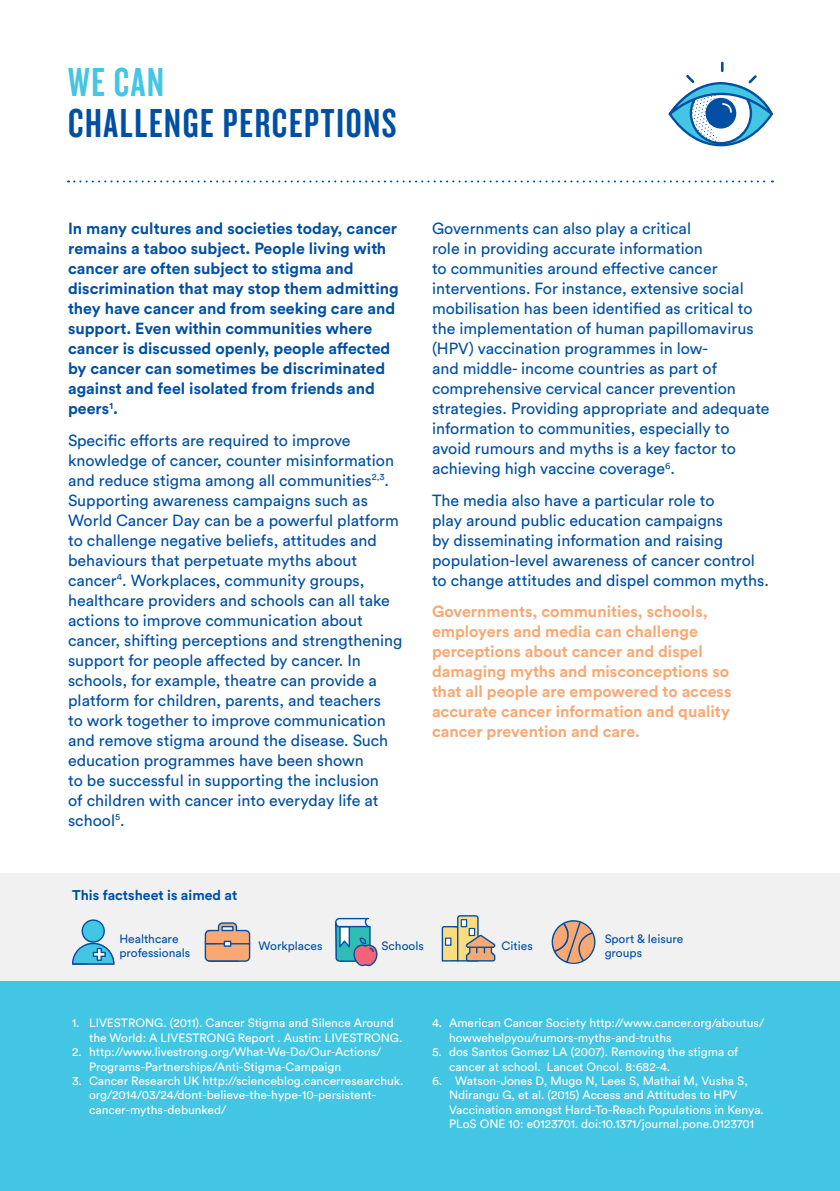
<style>
.page{position:relative;width:840px;height:1191px;background:#fff}
.page>*{position:absolute;margin:0;border:0;box-sizing:border-box;transform-origin:0 0}
.t1{font:42px "Knockout HTF48 Featherweight";letter-spacing:.04em;color:#004fa3}
.t2{font:42px "Knockout HTF48 Featherweight";color:#43c5e4}
.t3{font:16px/20px "Circular Std";color:#004fa3}
.t4{font:700 16px/20px "Circular Std";color:#004fa3}
.t5{font:700 16px/20px "Circular Std";color:#f9a873}
.t6{font:700 14px "Circular Std";color:#004fa3}
.t7{font:12px/14.4px "Circular Std";color:#fff}
.t8{font:12px/13.8px "Circular Std";color:#004fa3}
</style>
<div class="page">
<div style="left:0;top:873px;width:839px;height:109px;background:#f1f1f2"></div>
<div style="left:0;top:981px;width:839px;height:210px;background:#43c5e4"></div>
<svg style="left:72px;top:919px;width:42px;height:45px"></svg>
<svg style="left:204px;top:922px;width:46px;height:39px;background:#cda590"></svg>
<svg style="left:335px;top:917px;width:42px;height:49px"></svg>
<svg style="left:551px;top:920px;width:45px;height:44px"></svg>
<svg style="left:68px;top:180px;width:704px;height:2px"></svg>
<svg style="left:441px;top:915px;width:54px;height:46px"></svg>
<svg style="left:668px;top:62px;width:104px;height:85px"></svg>
<h1 class="t2" style="left:68px;top:60px;width:97px">WE CAN</h1>
<h1 class="t1" style="left:68px;top:102px;width:330px">CHALLENGE PERCEPTIONS</h1>
<p class="t4" style="left:68px;top:218px;width:332px">In many cultures and societies today, cancer remains a taboo subject. People living with cancer are often subject to stigma and discrimination that may stop them admitting they have cancer and from seeking care and support. Even within communities where cancer is discussed openly, people affected by cancer can sometimes be discriminated against and feel isolated from friends and peers<sup>1</sup>.</p>
<p class="t3" style="left:68px;top:430px;width:336px">Specific efforts are required to improve knowledge of cancer, counter misinformation and reduce stigma among all communities<sup>2,3</sup>.<br>Supporting awareness campaigns such as World Cancer Day can be a powerful platform to challenge negative beliefs, attitudes and behaviours that perpetuate myths about cancer<sup>4</sup>. Workplaces, community groups, healthcare providers and schools can all take actions to improve communication about cancer, shifting perceptions and strengthening support for people affected by cancer. In schools, for example, theatre can provide a platform for children, parents, and teachers<br>to work together to improve communication and remove stigma around the disease. Such education programmes have been shown<br>to be successful in supporting the inclusion<br>of children with cancer into everyday life at school<sup>5</sup>.</p>
<p class="t3" style="left:432px;top:218px;width:339px">Governments can also play a critical<br>role in providing accurate information<br>to communities around effective cancer interventions. For instance, extensive social mobilisation has been identified as critical to the implementation of human papillomavirus (HPV) vaccination programmes in low-<br>and middle- income countries as part of comprehensive cervical cancer prevention strategies. Providing appropriate and adequate information to communities, especially to avoid rumours and myths is a key factor to achieving high vaccine coverage<sup>6</sup>.</p>
<p class="t3" style="left:432px;top:490px;width:338px">The media also have a particular role to<br>play around public education campaigns<br>by disseminating information and raising population-level awareness of cancer control to change attitudes and dispel common myths.</p>
<p class="t5" style="left:432px;top:601px;width:301px">Governments, communities, schools, employers and media can challenge perceptions about cancer and dispel damaging myths and misconceptions so that all people are empowered to access accurate cancer information and quality cancer prevention and care.</p>
<p class="t6" style="left:72px;top:886px;width:167px">This factsheet is aimed at</p>
<p class="t8" style="left:119px;top:931px;width:72px">Healthcare professionals</p>
<p class="t8" style="left:258px;top:938px;width:65px">Workplaces</p>
<p class="t8" style="left:381px;top:938px;width:44px">Schools</p>
<p class="t8" style="left:501px;top:938px;width:33px">Cities</p>
<p class="t8" style="left:604px;top:931px;width:80px">Sport &amp; leisure groups</p>
<p class="t7" style="left:89px;top:1016px;width:315px;text-indent:-17px">1. LIVESTRONG. (2011). Cancer Stigma and Silence Around the World: A LIVESTRONG Report . Austin: LIVESTRONG.</p>
<p class="t7" style="left:89px;top:1044px;width:294px;text-indent:-17px">2. http://www.livestrong.org/What-We-Do/Our-Actions/<br>Programs-Partnerships/Anti-Stigma-Campaign</p>
<p class="t7" style="left:89px;top:1073px;width:316px;text-indent:-17px">3. Cancer Research UK http://scienceblog.cancerresearchuk. org/2014/03/24/dont-believe-the-hype-10-persistent&shy;cancer-myths-debunked/</p>
<p class="t7" style="left:449px;top:1016px;width:316px;text-indent:-17px">4. American Cancer Society http://www.cancer.org/aboutus/ howwehelpyou/rumors-myths-and-truths</p>
<p class="t7" style="left:449px;top:1044px;width:291px;text-indent:-17px">5. dos Santos Gomez LA (2007). Removing the stigma of cancer at school. Lancet Oncol. 8:682-4.</p>
<p class="t7" style="left:449px;top:1073px;width:316px;text-indent:-17px">6. Watson-Jones D, Mugo N, Lees S, Mathai M, Vusha S, Ndirangu G, et al. (2015) Access and Attitudes to HPV Vaccination amongst Hard-To-Reach Populations in Kenya.<br>PLoS ONE 10: e0123701. doi:10.1371/journal.pone.0123701</p>
</div>
